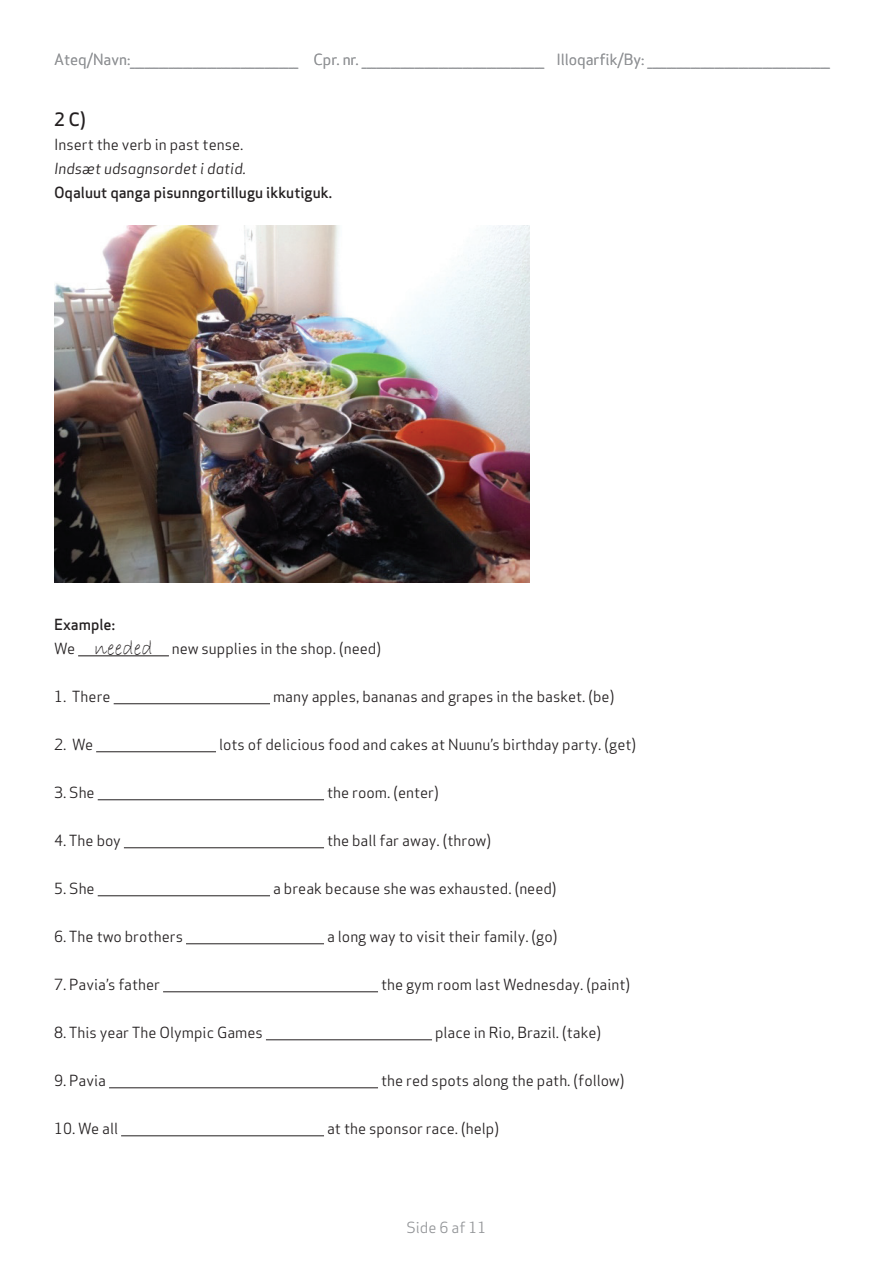
<style>
.page{position:relative;width:893px;height:1263px;background:#fff}
.page>*{position:absolute;margin:0;border:0;box-sizing:border-box;transform-origin:0 0}
.Overskrift{font:500 18px "Apex Sans";color:#231f20}
.t1{font:15px "Apex Sans";color:#231f20}
.t2{font:15px "Apex Sans";color:#939598}
.t3{font:500 15px "Apex Sans";color:#231f20}
.t4{font:15px "Apex Sans Book Italic T";color:#231f20}
.s1{font-family:"Bradley Hand ITC";font-size:21px}
</style>
<div class="page">
<hr style="left:78px;top:655px;width:91px;height:1px;background:#231f20">
<hr style="left:114px;top:703px;width:156px;height:1px;background:#231f20">
<hr style="left:96px;top:751px;width:120px;height:1px;background:#231f20">
<hr style="left:98px;top:799px;width:226px;height:1px;background:#231f20">
<hr style="left:124px;top:847px;width:200px;height:1px;background:#231f20">
<hr style="left:98px;top:895px;width:172px;height:1px;background:#231f20">
<hr style="left:186px;top:943px;width:138px;height:1px;background:#231f20">
<hr style="left:163px;top:991px;width:215px;height:1px;background:#231f20">
<hr style="left:266px;top:1039px;width:166px;height:1px;background:#231f20">
<hr style="left:109px;top:1087px;width:269px;height:1px;background:#231f20">
<hr style="left:121px;top:1135px;width:203px;height:1px;background:#231f20">
<img style="left:54px;top:225px;width:476px;height:357px">
<p class="t2" style="left:54px;top:47px;width:777px">Ateq/Navn:___________________________________ Cpr. nr. ______________________________________ Illoqarfik/By: ______________________________________</p>
<p class="Overskrift" style="left:54px;top:104px;width:34px">2 C)</p>
<p class="t1" style="left:54px;top:132px;width:191px">Insert the verb in past tense.</p>
<p class="t4" style="left:54px;top:159px;width:194px">Indsæt udsagnsordet i datid.</p>
<p class="t3" style="left:54px;top:179px;width:280px">Oqaluut qanga pisunngortillugu ikkutiguk.</p>
<p class="t3" style="left:54px;top:611px;width:63px">Example:</p>
<p class="t1" style="left:54px;top:636px;width:328px">We <span class="s1">needed</span> new supplies in the shop. (need)</p>
<p class="t1" style="left:54px;top:684px;width:58px">1. There</p>
<p class="t1" style="left:273px;top:684px;width:343px">many apples, bananas and grapes in the basket. (be)</p>
<p class="t1" style="left:54px;top:732px;width:41px">2. We</p>
<p class="t1" style="left:219px;top:732px;width:419px">lots of delicious food and cakes at Nuunu’s birthday party. (get)</p>
<p class="t1" style="left:54px;top:780px;width:42px">3. She</p>
<p class="t1" style="left:327px;top:780px;width:113px">the room. (enter)</p>
<p class="t1" style="left:54px;top:828px;width:68px">4. The boy</p>
<p class="t1" style="left:327px;top:828px;width:166px">the ball far away. (throw)</p>
<p class="t1" style="left:54px;top:876px;width:42px">5. She</p>
<p class="t1" style="left:273px;top:876px;width:285px">a break because she was exhausted. (need)</p>
<p class="t1" style="left:54px;top:924px;width:130px">6. The two brothers</p>
<p class="t1" style="left:327px;top:924px;width:232px">a long way to visit their family. (go)</p>
<p class="t1" style="left:54px;top:972px;width:108px">7. Pavia’s father</p>
<p class="t1" style="left:381px;top:972px;width:251px">the gym room last Wednesday. (paint)</p>
<p class="t1" style="left:54px;top:1020px;width:210px">8. This year The Olympic Games</p>
<p class="t1" style="left:435px;top:1020px;width:168px">place in Rio, Brazil. (take)</p>
<p class="t1" style="left:54px;top:1068px;width:54px">9. Pavia</p>
<p class="t1" style="left:381px;top:1068px;width:245px">the red spots along the path. (follow)</p>
<p class="t1" style="left:54px;top:1116px;width:66px">10. We all</p>
<p class="t1" style="left:327px;top:1116px;width:174px">at the sponsor race. (help)</p>
<p class="t2" style="left:406px;top:1215px;width:81px">Side 6 af 11</p>
</div>
